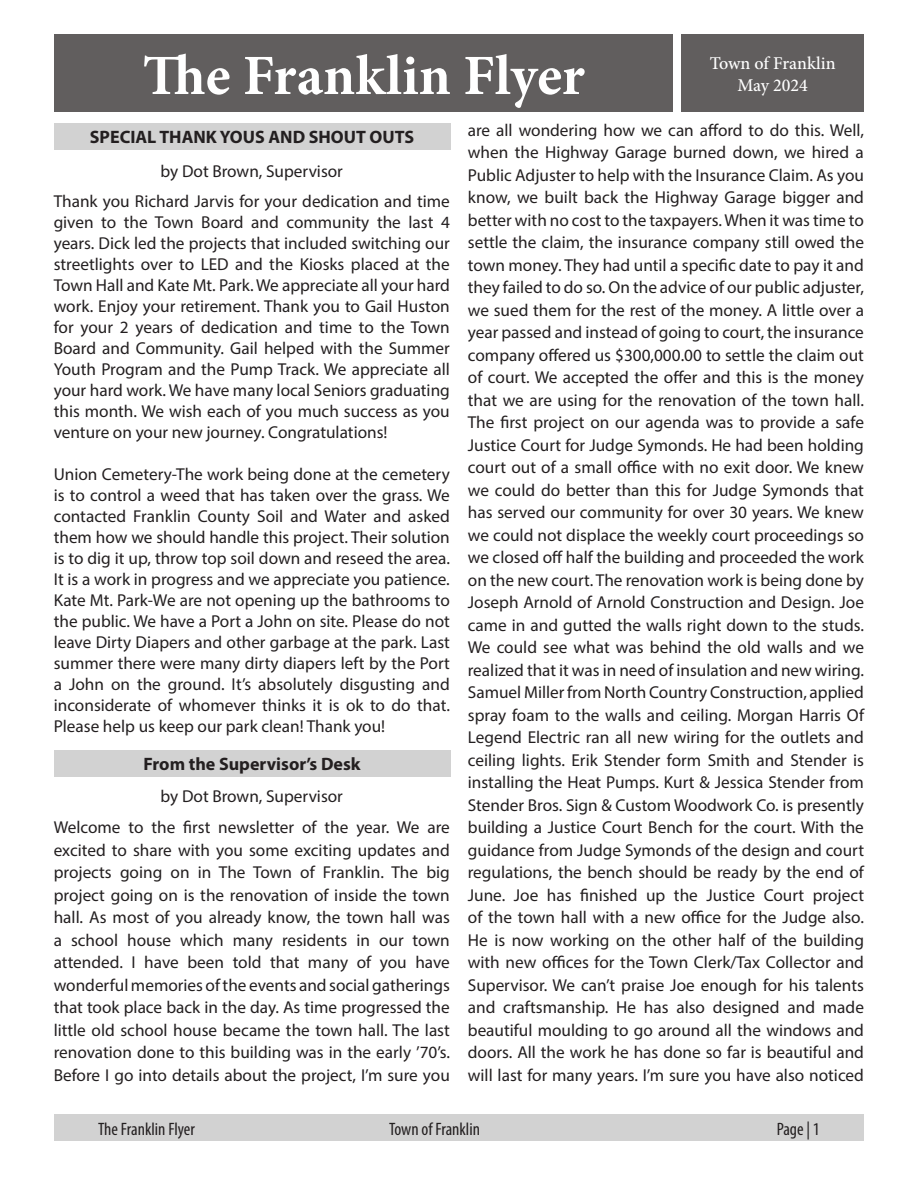
<style>
.page{position:relative;width:918px;height:1188px;background:#fff}
.page>*{position:absolute;margin:0;border:0;box-sizing:border-box;transform-origin:0 0}
.t1{font:700 57px "Minion Pro";color:#fff}
.t2{font:700 18px "Myriad Pro";color:#231f20}
.t3{font:condensed 18px "Myriad Pro";color:#231f20}
.t4{font:500 18px/21.6px "Minion Pro";color:#fff;text-align:center}
.t5{font:17.25px/22.5px "Myriad Pro";color:#231f20;text-align:justify}
</style>
<div class="page">
<div style="left:54px;top:1115px;width:810px;height:26px;background:#d2d2d2"></div>
<div style="left:54px;top:35px;width:810px;height:77px;background:#615e5e"></div>
<div style="left:674px;top:17px;width:7px;height:115px;background:#fff"></div>
<div style="left:54px;top:123px;width:396px;height:27px;background:#d2d2d2"></div>
<div style="left:54px;top:750px;width:396px;height:27px;background:#d2d2d2"></div>
<h1 class="t1" style="left:143px;top:36px;width:444px">The Franklin Flyer</h1>
<p class="t4" style="left:710px;top:53px;width:127px">Town of Franklin<br>May 2024</p>
<p class="t2" style="left:90px;top:125px;width:326px">SPECIAL THANK YOUS AND SHOUT OUTS</p>
<p class="t5" style="left:54px;top:156px;width:398px;line-height:30px;text-align:center">by Dot Brown, Supervisor<br>Thank you Richard Jarvis for your dedication and time</p>
<p class="t5" style="left:54px;top:212px;width:398px;line-height:21px">given to the Town Board and community the last 4 years. Dick led the projects that included switching our streetlights over to LED and the Kiosks placed at the Town Hall and Kate Mt. Park. We appreciate all your hard work. Enjoy your retirement. Thank you to Gail Huston for your 2 years of dedication and time to the Town Board and Community. Gail helped with the Summer Youth Program and the Pump Track. We appreciate all your hard work. We have many local Seniors graduating this month. We wish each of you much success as you venture on your new journey. Congratulations!</p>
<p class="t5" style="left:54px;top:464px;width:398px;line-height:21px">Union Cemetery-The work being done at the cemetery is to control a weed that has taken over the grass. We contacted Franklin County Soil and Water and asked them how we should handle this project. Their solution is to dig it up, throw top soil down and reseed the area.<br>It is a work in progress and we appreciate you patience.<br>Kate Mt. Park-We are not opening up the bathrooms to the public. We have a Port a John on site. Please do not leave Dirty Diapers and other garbage at the park. Last summer there were many dirty diapers left by the Port a John on the ground. It’s absolutely disgusting and inconsiderate of whomever thinks it is ok to do that.<br>Please help us keep our park clean! Thank you!</p>
<p class="t2" style="left:143px;top:752px;width:219px">From the Supervisor’s Desk</p>
<p class="t5" style="left:54px;top:780px;width:398px;line-height:31.5px;text-align:center">by Dot Brown, Supervisor<br>Welcome to the first newsletter of the year. We are</p>
<p class="t5" style="left:54px;top:838px;width:398px">excited to share with you some exciting updates and projects going on in The Town of Franklin. The big project going on is the renovation of inside the town hall. As most of you already know, the town hall was a school house which many residents in our town attended. I have been told that many of you have wonderful memories of the events and social gatherings that took place back in the day. As time progressed the little old school house became the town hall. The last renovation done to this building was in the early ’70’s.<br>Before I go into details about the project, I’m sure you</p>
<p class="t5" style="left:468px;top:119px;width:398px">are all wondering how we can afford to do this. Well, when the Highway Garage burned down, we hired a Public Adjuster to help with the Insurance Claim. As you know, we built back the Highway Garage bigger and better with no cost to the taxpayers. When it was time to settle the claim, the insurance company still owed the town money. They had until a specific date to pay it and they failed to do so. On the advice of our public adjuster, we sued them for the rest of the money. A little over a year passed and instead of going to court, the insurance company offered us $300,000.00 to settle the claim out of court. We accepted the offer and this is the money that we are using for the renovation of the town hall.<br>The first project on our agenda was to provide a safe Justice Court for Judge Symonds. He had been holding court out of a small office with no exit door. We knew we could do better than this for Judge Symonds that has served our community for over 30 years. We knew we could not displace the weekly court proceedings so we closed off half the building and proceeded the work on the new court. The renovation work is being done by Joseph Arnold of Arnold Construction and Design. Joe came in and gutted the walls right down to the studs.<br>We could see what was behind the old walls and we realized that it was in need of insulation and new wiring.<br>Samuel Miller from North Country Construction, applied spray foam to the walls and ceiling. Morgan Harris Of Legend Electric ran all new wiring for the outlets and ceiling lights. Erik Stender form Smith and Stender is installing the Heat Pumps. Kurt &amp; Jessica Stender from Stender Bros. Sign &amp; Custom Woodwork Co. is presently building a Justice Court Bench for the court. With the guidance from Judge Symonds of the design and court regulations, the bench should be ready by the end of June. Joe has finished up the Justice Court project of the town hall with a new office for the Judge also.<br>He is now working on the other half of the building with new offices for the Town Clerk/Tax Collector and Supervisor. We can’t praise Joe enough for his talents and craftsmanship. He has also designed and made beautiful moulding to go around all the windows and doors. All the work he has done so far is beautiful and will last for many years. I’m sure you have also noticed</p>
<p class="t3" style="left:98px;top:1118px;width:98px">The Franklin Flyer</p>
<p class="t3" style="left:389px;top:1118px;width:92px">Town of Franklin</p>
<p class="t3" style="left:777px;top:1118px;width:45px">Page | 1</p>
</div>
